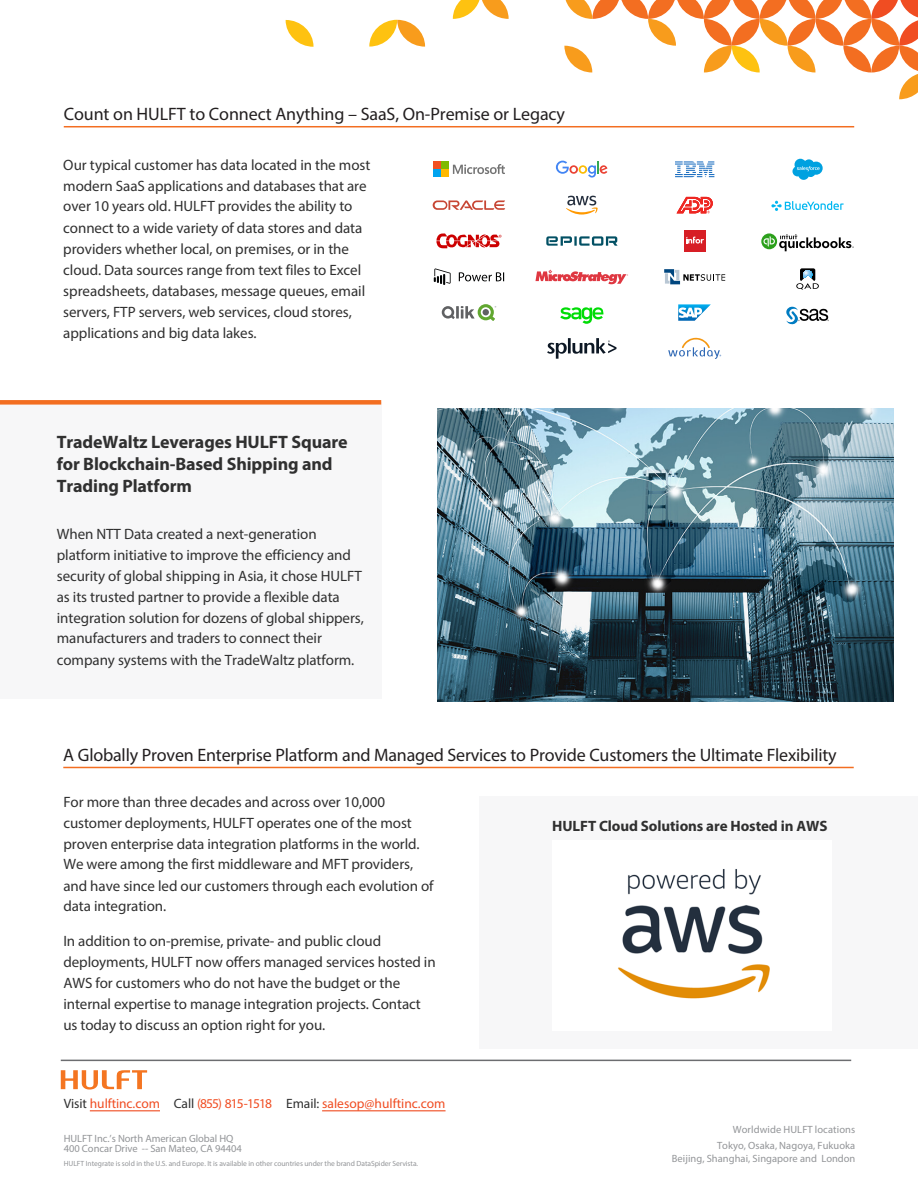
<style>
.page{position:relative;width:918px;height:1188px;background:#fff}
.page>*{position:absolute;margin:0;border:0;box-sizing:border-box;transform-origin:0 0}
.Body_Content_Section{font:18px "Myriad Pro";letter-spacing:-.01em;color:#231f20}
.Highlight_Box_-_Text{font:700 18px/21.8px "Myriad Pro";letter-spacing:-.005em;color:#303030}
.Case_Study_Section_T{font:18px "Myriad Pro";letter-spacing:-.005em;color:#231f20}
.Highlight_Box_-_Text-2{font:15px/21px "Myriad Pro";letter-spacing:-.005em;color:#303030}
.t1{font:700 15px "Myriad Pro";letter-spacing:-.005em;color:#303030}
.t2{font:13.5px "Myriad Pro";letter-spacing:-.005em;color:#f04d22}
.t3{font:10.5px/16px "Myriad Pro";letter-spacing:.005em;color:#939598;text-align:right}
.t4{font:7.5px "Myriad Pro";letter-spacing:-.005em;color:#939598}
.s1{color:#303030}
</style>
<div class="page">
<hr style="left:64px;top:126px;width:790px;height:1px;background:#f36e21">
<svg style="left:453px;top:0;width:56px;height:19px"></svg>
<svg style="left:286px;top:20px;width:28px;height:27px"></svg>
<svg style="left:369px;top:20px;width:56px;height:27px"></svg>
<svg style="left:564px;top:0;width:354px;height:99px"></svg>
<div style="left:0;top:402px;width:381px;height:297px;background:#f7f7f8"></div>
<div style="left:0;top:400px;width:381px;height:5px;background:#f36e21"></div>
<svg style="left:453px;top:164px;width:52px;height:10px"></svg>
<div style="left:433px;top:162px;width:7px;height:7px;background:#f25022"></div>
<div style="left:441px;top:162px;width:7px;height:7px;background:#7fba00"></div>
<div style="left:433px;top:170px;width:7px;height:7px;background:#00a4ef"></div>
<div style="left:441px;top:170px;width:7px;height:7px;background:#ffb900"></div>
<svg style="left:433px;top:200px;width:72px;height:10px"></svg>
<svg style="left:436px;top:233px;width:66px;height:15px"></svg>
<svg style="left:434px;top:268px;width:70px;height:17px"></svg>
<svg style="left:442px;top:304px;width:54px;height:17px"></svg>
<svg style="left:556px;top:161px;width:51px;height:17px"></svg>
<svg style="left:566px;top:196px;width:32px;height:19px"></svg>
<svg style="left:546px;top:236px;width:72px;height:10px"></svg>
<svg style="left:535px;top:269px;width:93px;height:15px"></svg>
<svg style="left:560px;top:307px;width:44px;height:17px"></svg>
<svg style="left:675px;top:161px;width:39px;height:16px"></svg>
<svg style="left:677px;top:197px;width:36px;height:16px"></svg>
<div style="left:684px;top:230px;width:21px;height:22px;background:#d71e25"></div>
<svg style="left:686px;top:237px;width:18px;height:7px"></svg>
<svg style="left:664px;top:269px;width:61px;height:15px"></svg>
<svg style="left:678px;top:304px;width:33px;height:17px"></svg>
<svg style="left:792px;top:159px;width:31px;height:21px"></svg>
<svg style="left:771px;top:201px;width:73px;height:10px"></svg>
<svg style="left:761px;top:233px;width:16px;height:16px"></svg>
<svg style="left:764px;top:234px;width:90px;height:17px"></svg>
<svg style="left:796px;top:268px;width:23px;height:22px"></svg>
<svg style="left:786px;top:307px;width:43px;height:18px"></svg>
<svg style="left:547px;top:338px;width:69px;height:21px"></svg>
<svg style="left:668px;top:338px;width:53px;height:21px"></svg>
<div style="left:479px;top:797px;width:439px;height:252px;background:#f7f7f8"></div>
<hr style="left:63px;top:767px;width:791px;height:1px;background:#f36e21">
<div style="left:552px;top:840px;width:280px;height:191px;background:#fff"></div>
<img style="left:438px;top:408px;width:455px;height:293px">
<img style="left:618px;top:869px;width:152px;height:130px">
<hr style="left:61px;top:1060px;width:790px;height:1px;background:#6c6d70">
<hr style="left:322px;top:1110px;width:124px;height:1px;background:#f04d22">
<hr style="left:90px;top:1110px;width:70px;height:1px;background:#f04d22">
<svg style="left:61px;top:1070px;width:86px;height:20px"></svg>
<p class="Case_Study_Section_T" style="left:64px;top:103px;width:503px">Count on HULFT to Connect Anything – SaaS, On-Premise or Legacy</p>
<p class="Highlight_Box_-_Text-2" style="left:63px;top:154px;width:309px">Our typical customer has data located in the most modern SaaS applications and databases that are over 10 years old. HULFT provides the ability to connect to a wide variety of data stores and data providers whether local, on premises, or in the cloud. Data sources range from text files to Excel spreadsheets, databases, message queues, email servers, FTP servers, web services, cloud stores, applications and big data lakes.</p>
<p class="Highlight_Box_-_Text" style="left:57px;top:431px;width:292px">TradeWaltz Leverages HULFT Square for Blockchain-Based Shipping and<br>Trading Platform</p>
<p class="Highlight_Box_-_Text-2" style="left:57px;top:523px;width:309px">When NTT Data created a next-generation platform initiative to improve the efficiency and security of global shipping in Asia, it chose HULFT as its trusted partner to provide a flexible data integration solution for dozens of global shippers, manufacturers and traders to connect their company systems with the TradeWaltz platform.</p>
<p class="Body_Content_Section" style="left:63px;top:744px;width:775px">A Globally Proven Enterprise Platform and Managed Services to Provide Customers the Ultimate Flexibility</p>
<p class="Highlight_Box_-_Text-2" style="left:63px;top:791px;width:372px">For more than three decades and across over 10,000 customer deployments, HULFT operates one of the most proven enterprise data integration platforms in the world.<br>We were among the first middleware and MFT providers, and have since led our customers through each evolution of data integration.</p>
<p class="Highlight_Box_-_Text-2" style="left:63px;top:930px;width:374px">In addition to on-premise, private- and public cloud deployments, HULFT now offers managed services hosted in AWS for customers who do not have the budget or the internal expertise to manage integration projects. Contact us today to discuss an option right for you.</p>
<p class="t2" style="left:64px;top:1095px;width:383px"><span class="s1">Visit</span> hulftinc.com <span class="s1">Call</span> (855) 815-1518 <span class="s1">Email:</span> salesop@hulftinc.com</p>
<p class="t3" style="left:64px;top:1133px;width:180px;line-height:10.5px;text-align:left">HULFT Inc.’s North American Global HQ<br>400 Concar Drive -- San Mateo, CA 94404</p>
<p class="t4" style="left:64px;top:1159px;width:356px">HULFT Integrate is sold in the U.S. and Europe. It is available in other countries under the brand DataSpider Servista.</p>
<p class="t1" style="left:552px;top:816px;width:277px">HULFT Cloud Solutions are Hosted in AWS</p>
<p class="t3" style="left:717px;top:1121px;width:140px">Worldwide HULFT locations<br>Tokyo, Osaka, Nagoya, Fukuoka</p>
<p class="t3" style="left:672px;top:1150px;width:185px">Beijing, Shanghai, Singapore and London</p>
</div>
